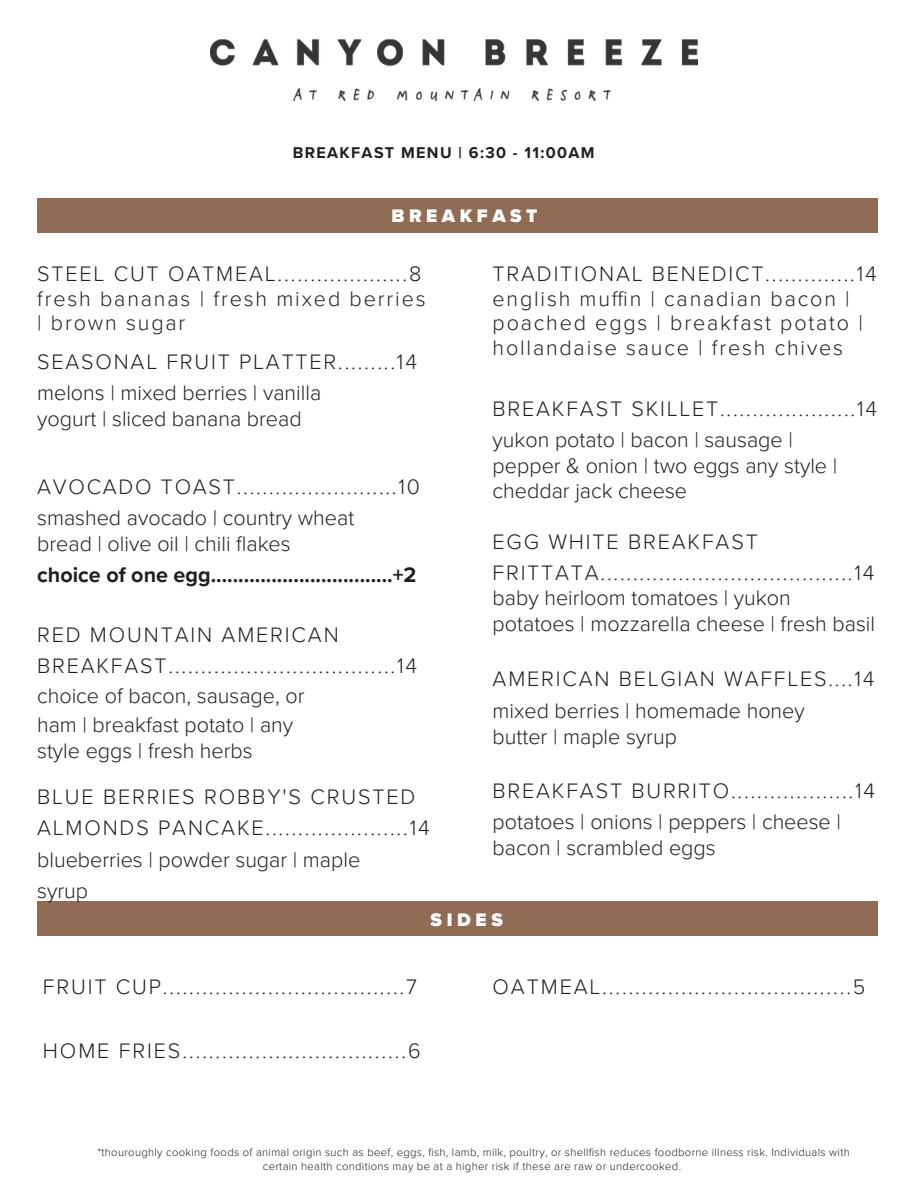
<style>
.page{position:relative;width:918px;height:1188px;background:#fff}
.page>*{position:absolute;margin:0;border:0;box-sizing:border-box;transform-origin:0 0}
.t1{font:300 21.6px/31.5px "Proxima Nova";color:#231f20}
.t2{font:300 21.6px/24.8px "Proxima Nova";letter-spacing:.085em;color:#231f20}
.t3{font:700 21.6px/31.5px "Proxima Nova";color:#231f20}
.t4{font:300 21.6px "Proxima Nova";letter-spacing:.09em;color:#231f20}
.t5{font:900 18.75px "Proxima Nova";letter-spacing:.245em;color:#fff}
.t6{font:700 16.05px "Proxima Nova";letter-spacing:.085em;color:#231f20}
.t7{font:300 11.25px/13.5px "Proxima Nova";letter-spacing:.03em;color:#231f20;text-align:center}
.s1{font-weight:300}
</style>
<div class="page">
<img style="left:210px;top:40px;width:487px;height:60px">
<div style="left:37px;top:198px;width:841px;height:35px;background:#906c55"></div>
<div style="left:37px;top:902px;width:841px;height:34px;background:#906c55"></div>
<h4 class="t6" style="left:293px;top:143px;width:303px">BREAKFAST MENU | 6:30 - 11:00AM</h4>
<h1 class="t5" style="left:391px;top:205px;width:147px">BREAKFAST</h1>
<h2 class="t2" style="left:37px;top:262px;width:390px">STEEL CUT OATMEAL....................8 fresh bananas | fresh mixed berries | brown sugar</h2>
<h2 class="t1" style="left:37px;top:346px;width:381px">SEASONAL FRUIT PLATTER.........14 melons | mixed berries | vanilla</h2>
<h2 class="t1" style="left:37px;top:404px;width:266px">yogurt | sliced banana bread</h2>
<h2 class="t1" style="left:37px;top:471px;width:384px">AVOCADO TOAST.........................10 smashed avocado | country wheat</h2>
<h2 class="t3" style="left:37px;top:529px;width:381px"><span class="s1">bread | olive oil | chili flakes<br></span>choice of one egg.................................+2</h2>
<h2 class="t2" style="left:37px;top:619px;width:382px;line-height:31.5px">RED MOUNTAIN AMERICAN<br>BREAKFAST...................................14</h2>
<h2 class="t1" style="left:37px;top:681px;width:269px;line-height:29.2px">choice of bacon, sausage, or ham | breakfast potato | any</h2>
<h2 class="t2" style="left:37px;top:728px;width:380px;line-height:46.2px">style eggs | fresh herbs<br>BLUE BERRIES ROBBY'S CRUSTED</h2>
<h2 class="t1" style="left:37px;top:813px;width:394px">ALMONDS PANCAKE......................14 blueberries | powder sugar | maple<br>syrup</h2>
<h2 class="t2" style="left:493px;top:262px;width:386px">TRADITIONAL BENEDICT..............14 english muffin | canadian bacon | poached eggs | breakfast potato | hollandaise sauce | fresh chives</h2>
<h2 class="t1" style="left:493px;top:393px;width:386px">BREAKFAST SKILLET.....................14 yukon potato | bacon | sausage |</h2>
<h2 class="t1" style="left:493px;top:454px;width:346px;line-height:24.8px">pepper &amp; onion | two eggs any style | cheddar jack cheese</h2>
<h2 class="t2" style="left:493px;top:526px;width:383px;line-height:31.5px">EGG WHITE BREAKFAST<br>FRITTATA.......................................14</h2>
<h2 class="t1" style="left:493px;top:585px;width:384px;line-height:25.8px">baby heirloom tomatoes | yukon potatoes | mozzarella cheese | fresh basil</h2>
<h3 class="t1" style="left:493px;top:664px;width:384px">AMERICAN BELGIAN WAFFLES....14 mixed berries | homemade honey</h3>
<h3 class="t1" style="left:493px;top:721px;width:186px">butter | maple syrup</h3>
<h1 class="t1" style="left:493px;top:775px;width:384px">BREAKFAST BURRITO...................14 potatoes | onions | peppers | cheese |</h1>
<h1 class="t1" style="left:493px;top:833px;width:225px">bacon | scrambled eggs</h1>
<h1 class="t5" style="left:431px;top:908px;width:74px">SIDES</h1>
<h3 class="t2" style="left:43px;top:975px;width:376px">FRUIT CUP.....................................7</h3>
<h2 class="t4" style="left:43px;top:1038px;width:379px">HOME FRIES..................................6</h2>
<h2 class="t2" style="left:493px;top:975px;width:374px">OATMEAL......................................5</h2>
<p class="t7" style="left:97px;top:1146px;width:754px">*thouroughly cooking foods of animal origin such as beef, eggs, fish, lamb, milk, poultry, or shellfish reduces foodborne illness risk. Individuals with certain health conditions may be at a higher risk if these are raw or undercooked.</p>
</div>
